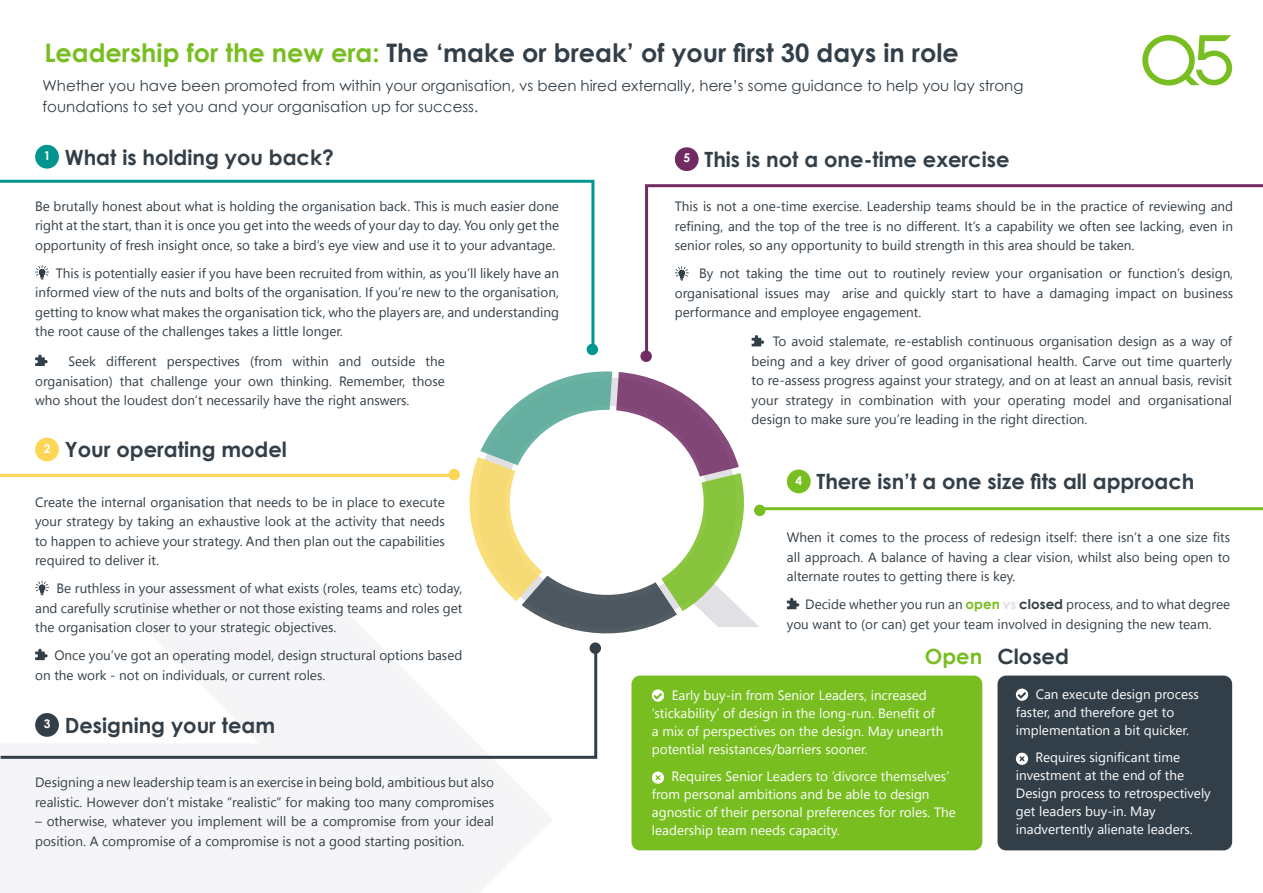
<style>
.page{position:relative;width:1263px;height:893px;background:#fff}
.page>*{position:absolute;margin:0;border:0;box-sizing:border-box;transform-origin:0 0}
.t1{font:700 25.5px "Century Gothic";color:#333f48}
.Sub-heading{font:700 21px "Century Gothic";color:#333f48}
.Body_copy{font:700 21px "Century Gothic";color:#333f48}
.Body_copy-2{font:700 21px "Century Gothic";color:#78be20}
.Body_copy-3{font:15px/21px "Century Gothic";color:#333f48}
.Body_copy-4{font:13.5px/19.5px "Segoe UI";color:#333f48;text-align:justify}
.Body_copy-5{font:13.5px/18px "Segoe UI";color:#fff}
.Sub-heading-2{font:700 12px "Century Gothic";color:#fff}
.s1{color:#78be20}
.s2{font-family:"Century Gothic";font-weight:700;color:#78be20}
.s3{font-family:"Century Gothic";font-weight:700;color:#e1e1e5}
.s4{font-family:"Century Gothic";font-weight:700}
</style>
<div class="page">
<div style="left:631px;top:676px;width:351px;height:174px;background:#78be20;border-radius:9px"></div>
<div style="left:997px;top:676px;width:235px;height:174px;background:#333f48;border-radius:9px"></div>
<svg style="left:0;top:648px;width:598px;height:111px"></svg>
<svg style="left:645px;top:184px;width:618px;height:175px"></svg>
<svg style="left:0;top:179px;width:596px;height:177px"></svg>
<hr style="left:764px;top:507px;width:499px;height:3px;background:#78be20">
<hr style="left:0;top:474px;width:454px;height:3px;background:#fed655">
<svg style="left:35px;top:265px;width:14px;height:15px"></svg>
<svg style="left:675px;top:266px;width:14px;height:15px"></svg>
<svg style="left:787px;top:598px;width:12px;height:11px"></svg>
<div style="left:35px;top:145px;width:24px;height:24px;background:#00968f;border-radius:50%"></div>
<div style="left:35px;top:438px;width:24px;height:23px;background:#fed655;border-radius:50%"></div>
<div style="left:787px;top:469px;width:24px;height:24px;background:#78be20;border-radius:50%"></div>
<div style="left:35px;top:713px;width:24px;height:24px;background:#333f48;border-radius:50%"></div>
<div style="left:675px;top:147px;width:24px;height:24px;background:#702b63;border-radius:50%"></div>
<svg style="left:652px;top:689px;width:12px;height:13px"></svg>
<svg style="left:652px;top:771px;width:13px;height:13px"></svg>
<svg style="left:1016px;top:688px;width:12px;height:13px"></svg>
<svg style="left:1016px;top:753px;width:13px;height:12px"></svg>
<div style="left:754px;top:505px;width:11px;height:11px;background:#78be20;border-radius:50%"></div>
<div style="left:587px;top:344px;width:11px;height:11px;background:#00968f;border-radius:50%"></div>
<div style="left:640px;top:350px;width:12px;height:12px;background:#702b63;border-radius:50%"></div>
<div style="left:589px;top:642px;width:12px;height:12px;background:#333f48;border-radius:50%"></div>
<div style="left:448px;top:469px;width:12px;height:11px;background:#fed655;border-radius:50%"></div>
<svg style="left:1142px;top:35px;width:91px;height:51px"></svg>
<svg style="left:752px;top:335px;width:12px;height:11px"></svg>
<svg style="left:35px;top:581px;width:14px;height:15px"></svg>
<svg style="left:35px;top:649px;width:13px;height:11px"></svg>
<svg style="left:35px;top:355px;width:13px;height:11px"></svg>
<svg style="left:469px;top:371px;width:275px;height:263px"></svg>
<p class="t1" style="left:44px;top:34px;width:916px"><span class="s1">Leadership for the new era:</span> The ‘make or break’ of your first 30 days in role</p>
<p class="Body_copy-3" style="left:43px;top:75px;width:982px">Whether you have been promoted from within your organisation, vs been hired externally, here’s some guidance to help you lay strong foundations to set you and your organisation up for success.</p>
<p class="Sub-heading-2" style="left:44px;top:146px;width:8px">1</p>
<p class="Sub-heading" style="left:65px;top:141px;width:271px">What is holding you back?</p>
<p class="Body_copy-4" style="left:35px;top:196px;width:525px">Be brutally honest about what is holding the organisation back. This is much easier done right at the start, than it is once you get into the weeds of your day to day. You only get the opportunity of fresh insight once, so take a bird’s eye view and use it to your advantage.</p>
<p class="Body_copy-4" style="left:35px;top:263px;width:525px;text-indent:21px">This is potentially easier if you have been recruited from within, as you’ll likely have an informed view of the nuts and bolts of the organisation. If you’re new to the organisation, getting to know what makes the organisation tick, who the players are, and understanding the root cause of the challenges takes a little longer.</p>
<p class="Body_copy-4" style="left:35px;top:351px;width:411px;text-indent:33px">Seek different perspectives (from within and outside the organisation) that challenge your own thinking. Remember, those who shout the loudest don’t necessarily have the right answers.</p>
<p class="Sub-heading-2" style="left:44px;top:439px;width:8px">2</p>
<p class="Sub-heading" style="left:65px;top:434px;width:224px">Your operating model</p>
<p class="Body_copy-4" style="left:35px;top:492px;width:411px">Create the internal organisation that needs to be in place to execute your strategy by taking an exhaustive look at the activity that needs to happen to achieve your strategy. And then plan out the capabilities required to deliver it.</p>
<p class="Body_copy-4" style="left:35px;top:578px;width:429px;text-indent:21px">Be ruthless in your assessment of what exists (roles, teams etc) today, and carefully scrutinise whether or not those existing teams and roles get the organisation closer to your strategic objectives.</p>
<p class="Body_copy-4" style="left:35px;top:645px;width:429px;text-indent:19px">Once you’ve got an operating model, design structural options based on the work - not on individuals, or current roles.</p>
<p class="Sub-heading-2" style="left:44px;top:715px;width:8px">3</p>
<p class="Sub-heading" style="left:65px;top:709px;width:212px">Designing your team</p>
<p class="Body_copy-4" style="left:35px;top:772px;width:460px">Designing a new leadership team is an exercise in being bold, ambitious but also realistic. However don’t mistake “realistic” for making too many compromises</p>
<p class="Body_copy-4" style="left:35px;top:811px;width:460px">– otherwise, whatever you implement will be a compromise from your ideal position. A compromise of a compromise is not a good starting position.</p>
<p class="Sub-heading-2" style="left:683px;top:149px;width:8px">5</p>
<p class="Sub-heading" style="left:704px;top:143px;width:306px">This is not a one-time exercise</p>
<p class="Body_copy-4" style="left:675px;top:196px;width:560px">This is not a one-time exercise. Leadership teams should be in the practice of reviewing and refining, and the top of the tree is no different. It’s a capability we often see lacking, even in senior roles, so any opportunity to build strength in this area should be taken.</p>
<p class="Body_copy-4" style="left:675px;top:263px;width:560px;text-indent:24px">By not taking the time out to routinely review your organisation or function’s design, organisational issues may arise and quickly start to have a damaging impact on business performance and employee engagement.</p>
<p class="Body_copy-4" style="left:752px;top:332px;width:482px;text-indent:21px">To avoid stalemate, re-establish continuous organisation design as a way of being and a key driver of good organisational health. Carve out time quarterly to re-assess progress against your strategy, and on at least an annual basis, revisit your strategy in combination with your operating model and organisational design to make sure you’re leading in the right direction.</p>
<p class="Sub-heading-2" style="left:795px;top:471px;width:8px">4</p>
<p class="Sub-heading" style="left:816px;top:466px;width:379px">There isn’t a one size fits all approach</p>
<p class="Body_copy-4" style="left:787px;top:527px;width:445px">When it comes to the process of redesign itself: there isn’t a one size fits all approach. A balance of having a clear vision, whilst also being open to alternate routes to getting there is key.</p>
<p class="Body_copy-4" style="left:787px;top:594px;width:445px;text-indent:18px">Decide whether you run an <span class="s2">open</span> <span class="s3">vs</span> <span class="s4">closed</span> process, and to what degree you want to (or can) get your team involved in designing the new team.</p>
<p class="Body_copy-2" style="left:925px;top:640px;width:59px">Open</p>
<p class="Body_copy-5" style="left:652px;top:686px;width:293px;text-indent:20px">Early buy-in from Senior Leaders, increased ‘stickability’ of design in the long-run. Benefit of a mix of perspectives on the design. May unearth potential resistances/barriers sooner.</p>
<p class="Body_copy-5" style="left:652px;top:766px;width:306px;text-indent:20px">Requires Senior Leaders to ‘divorce themselves’ from personal ambitions and be able to design agnostic of their personal preferences for roles. The leadership team needs capacity.</p>
<p class="Body_copy" style="left:997px;top:640px;width:73px">Closed</p>
<p class="Body_copy-5" style="left:1016px;top:685px;width:185px;text-indent:20px">Can execute design process faster, and therefore get to implementation a bit quicker.</p>
<p class="Body_copy-5" style="left:1016px;top:747px;width:196px;text-indent:20px">Requires significant time investment at the end of the<br>Design process to retrospectively get leaders buy-in. May inadvertently alienate leaders.</p>
</div>
